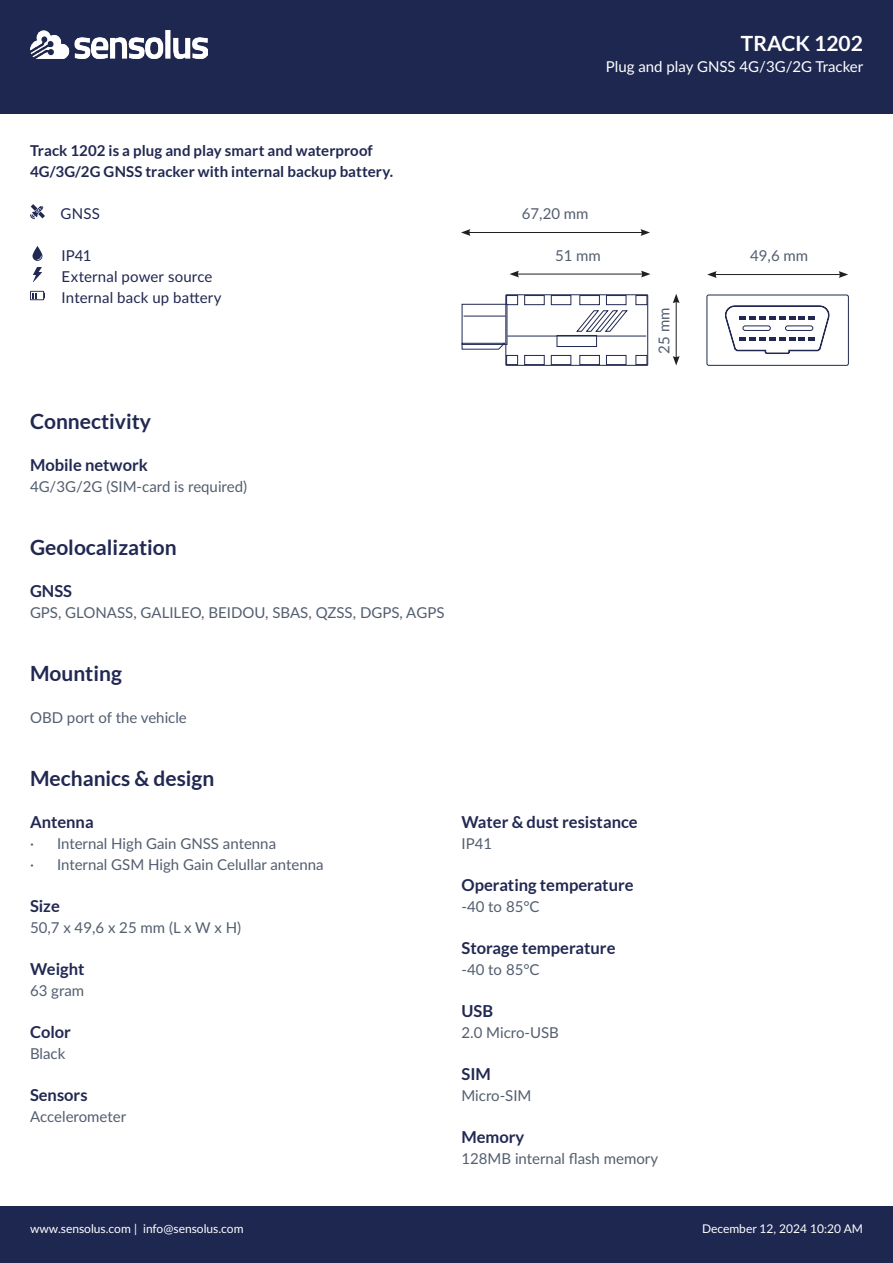
<style>
.page{position:relative;width:893px;height:1263px;background:#fff}
.page>*{position:absolute;margin:0;border:0;box-sizing:border-box;transform-origin:0 0}
.t1{font:700 21px "Lato";color:#212851}
.H1_White{font:700 21px "Lato";color:#fff}
.H3_left_aligned{font:700 16.5px "Lato";color:#212851}
.Details_list{font:15px "Lato";color:#535e6f}
.Normal_paragraph{font:15px "Lato";color:#535e6f}
.specsheet_intro{font:700 15px/21px "Lato";letter-spacing:.005em;color:#212851}
.List_view_top{font:15px "Lato";letter-spacing:.01em;color:#212851}
.Paragraph_Style_2{font:15px "Lato";color:#fff}
.Size_values{font:15px "Lato";color:#535e6f}
.t2{font:12px "Lato";color:#fff}
</style>
<div class="page">
<div style="left:0;top:1206px;width:893px;height:57px;background:#1e2750"></div>
<div style="left:0;top:0;width:893px;height:114px;background:#1e2750"></div>
<img style="left:30px;top:30px;width:177px;height:28px">
<hr style="left:468px;top:232px;width:175px;height:1px;background:#231f20">
<svg style="left:640px;top:229px;width:10px;height:7px"></svg>
<svg style="left:461px;top:229px;width:9px;height:7px"></svg>
<svg style="left:33px;top:267px;width:9px;height:15px"></svg>
<div style="left:505px;top:294px;width:143px;height:72px;border:1px solid #212851"></div>
<div style="left:462px;top:304px;width:45px;height:41px;border:1px solid #212851"></div>
<svg style="left:462px;top:342px;width:44px;height:8px"></svg>
<hr style="left:464px;top:316px;width:41px;height:1px;background:#212851">
<hr style="left:507px;top:336px;width:139px;height:1px;background:#212851">
<div style="left:506px;top:295px;width:12px;height:10px;border:1px solid #212851"></div>
<div style="left:506px;top:355px;width:12px;height:10px;border:1px solid #212851"></div>
<div style="left:636px;top:295px;width:11px;height:10px;border:1px solid #212851"></div>
<div style="left:636px;top:355px;width:11px;height:10px;border:1px solid #212851"></div>
<div style="left:524px;top:355px;width:20px;height:10px;border:1px solid #212851"></div>
<div style="left:524px;top:295px;width:20px;height:10px;border:1px solid #212851"></div>
<div style="left:551px;top:355px;width:20px;height:10px;border:1px solid #212851"></div>
<div style="left:557px;top:335px;width:40px;height:12px;border:1px solid #212851"></div>
<svg style="left:577px;top:310px;width:51px;height:22px"></svg>
<div style="left:551px;top:295px;width:20px;height:10px;border:1px solid #212851"></div>
<div style="left:580px;top:355px;width:20px;height:10px;border:1px solid #212851"></div>
<div style="left:580px;top:295px;width:20px;height:10px;border:1px solid #212851"></div>
<div style="left:606px;top:355px;width:20px;height:10px;border:1px solid #212851"></div>
<div style="left:606px;top:295px;width:20px;height:10px;border:1px solid #212851"></div>
<svg style="left:33px;top:246px;width:9px;height:15px"></svg>
<svg style="left:30px;top:204px;width:15px;height:15px"></svg>
<svg style="left:30px;top:291px;width:15px;height:9px"></svg>
<hr style="left:517px;top:274px;width:126px;height:1px;background:#231f20">
<svg style="left:641px;top:271px;width:9px;height:6px"></svg>
<svg style="left:509px;top:271px;width:10px;height:6px"></svg>
<hr style="left:676px;top:301px;width:1px;height:57px;background:#231f20">
<svg style="left:673px;top:356px;width:7px;height:9px"></svg>
<svg style="left:673px;top:294px;width:7px;height:9px"></svg>
<div style="left:707px;top:295px;width:142px;height:71px;border:1px solid #212851;border-radius:2px"></div>
<svg style="left:725px;top:306px;width:105px;height:48px"></svg>
<hr style="left:714px;top:274px;width:127px;height:1px;background:#231f20">
<svg style="left:839px;top:271px;width:9px;height:7px"></svg>
<svg style="left:707px;top:271px;width:10px;height:7px"></svg>
<p class="H1_White" style="left:741px;top:31px;width:124px">TRACK 1202</p>
<p class="specsheet_intro" style="left:30px;top:140px;width:365px">Track 1202 is a plug and play smart and waterproof<br>4G/3G/2G GNSS tracker with internal backup battery.</p>
<p class="Paragraph_Style_2" style="left:606px;top:56px;width:259px">Plug and play GNSS 4G/3G/2G Tracker</p>
<p class="List_view_top" style="left:61px;top:203px;width:41px">GNSS</p>
<p class="Size_values" style="left:522px;top:203px;width:68px">67,20 mm</p>
<p class="List_view_top" style="left:62px;top:245px;width:31px">IP41</p>
<p class="List_view_top" style="left:62px;top:266px;width:152px">External power source</p>
<p class="List_view_top" style="left:62px;top:287px;width:161px">Internal back up battery</p>
<p class="Size_values" style="left:555px;top:245px;width:47px">51 mm</p>
<p class="Size_values" style="left:653px;top:354px;width:47px;rotate:-90deg">25 mm</p>
<h2 class="t1" style="left:30px;top:409px;width:123px">Connectivity</h2>
<p class="H3_left_aligned" style="left:30px;top:456px;width:119px">Mobile network</p>
<p class="Details_list" style="left:30px;top:476px;width:219px">4G/3G/2G (SIM-card is required)</p>
<h2 class="t1" style="left:30px;top:535px;width:148px">Geolocalization</h2>
<p class="H3_left_aligned" style="left:30px;top:582px;width:44px">GNSS</p>
<p class="Details_list" style="left:30px;top:602px;width:416px">GPS, GLONASS, GALILEO, BEIDOU, SBAS, QZSS, DGPS, AGPS</p>
<h2 class="t1" style="left:30px;top:661px;width:93px">Mounting</h2>
<p class="Details_list" style="left:30px;top:707px;width:158px">OBD port of the vehicle</p>
<h2 class="t1" style="left:30px;top:766px;width:186px">Mechanics &amp; design</h2>
<p class="H3_left_aligned" style="left:30px;top:813px;width:65px">Antenna</p>
<p class="Details_list" style="left:30px;top:833px;width:248px">· Internal High Gain GNSS antenna</p>
<p class="Details_list" style="left:30px;top:854px;width:295px">· Internal GSM High Gain Celullar antenna</p>
<p class="H3_left_aligned" style="left:30px;top:897px;width:31px">Size</p>
<p class="Normal_paragraph" style="left:30px;top:917px;width:213px">50,7 x 49,6 x 25 mm (L x W x H)</p>
<p class="H3_left_aligned" style="left:30px;top:960px;width:56px">Weight</p>
<p class="H3_left_aligned" style="left:461px;top:813px;width:178px">Water &amp; dust resistance</p>
<p class="Normal_paragraph" style="left:461px;top:833px;width:32px">IP41</p>
<p class="H3_left_aligned" style="left:461px;top:876px;width:174px">Operating temperature</p>
<p class="Normal_paragraph" style="left:461px;top:896px;width:80px">-40 to 85°C</p>
<p class="H3_left_aligned" style="left:461px;top:939px;width:155px">Storage temperature</p>
<p class="Normal_paragraph" style="left:461px;top:959px;width:80px">-40 to 85°C</p>
<p class="Normal_paragraph" style="left:30px;top:980px;width:56px">63 gram</p>
<p class="H3_left_aligned" style="left:30px;top:1023px;width:43px">Color</p>
<p class="Normal_paragraph" style="left:30px;top:1043px;width:37px">Black</p>
<p class="H3_left_aligned" style="left:30px;top:1086px;width:59px">Sensors</p>
<p class="Normal_paragraph" style="left:30px;top:1106px;width:98px">Accelerometer</p>
<p class="H3_left_aligned" style="left:461px;top:1002px;width:33px">USB</p>
<p class="Normal_paragraph" style="left:461px;top:1022px;width:99px">2.0 Micro-USB</p>
<p class="H3_left_aligned" style="left:461px;top:1065px;width:31px">SIM</p>
<p class="Normal_paragraph" style="left:461px;top:1085px;width:72px">Micro-SIM</p>
<p class="H3_left_aligned" style="left:461px;top:1128px;width:64px">Memory</p>
<p class="Normal_paragraph" style="left:461px;top:1148px;width:198px">128MB internal flash memory</p>
<p class="Size_values" style="left:750px;top:245px;width:60px">49,6 mm</p>
<p class="t2" style="left:30px;top:1220px;width:215px">www.sensolus.com | info@sensolus.com</p>
<p class="t2" style="left:702px;top:1220px;width:162px">December 12, 2024 10:20 AM</p>
</div>
